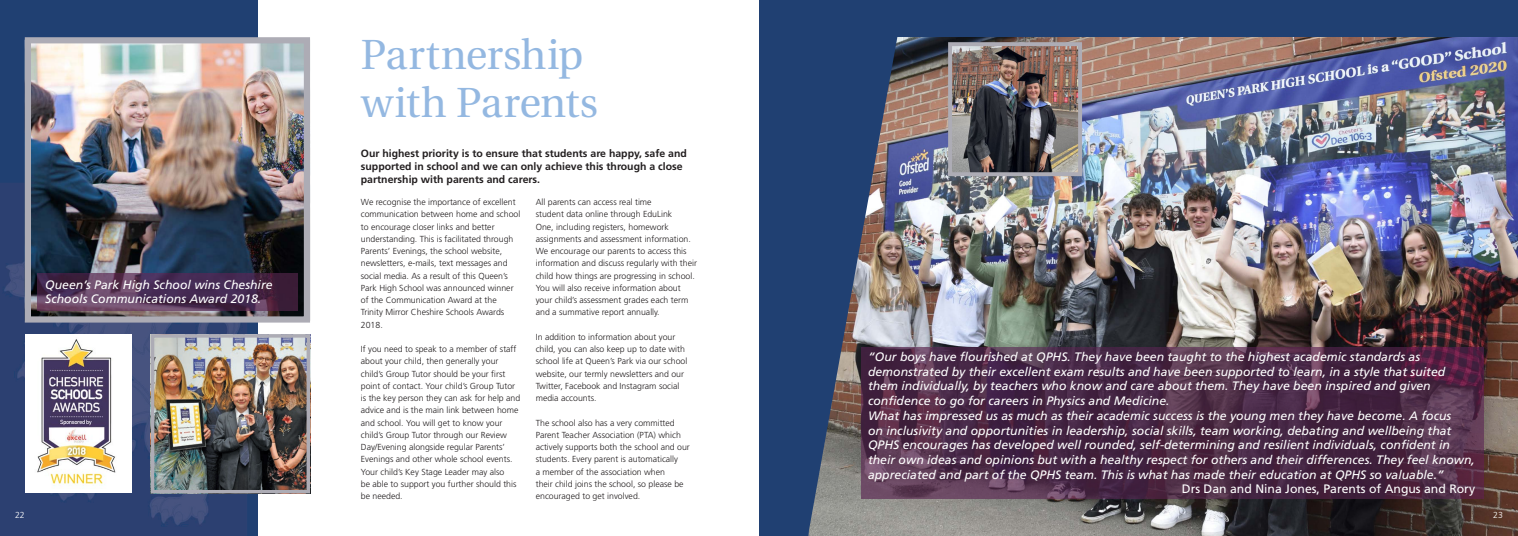
<style>
.page{position:relative;width:1518px;height:536px;background:#fff}
.page>*{position:absolute;margin:0;border:0;box-sizing:border-box;transform-origin:0 0}
.t1{font:42px/48.1px "Heuristica";letter-spacing:-.015em;color:#94b8e1}
.t2{font:italic 12.25px/14.7px "Frutiger LT Std";color:#fff}
.t3{font:12.25px "Frutiger LT Std";color:#fff}
.t4{font:700 10.5px/13.1px "Frutiger LT Std";color:#231f20}
.t5{font:300 8.75px/12.2px "Frutiger LT Std";color:#231f20}
.t6{font:300 8.75px "Frutiger LT Std";color:#fff}
</style>
<div class="page">
<div style="left:0;top:0;width:257px;height:536px;background:#204072"></div>
<img style="left:0;top:183px;width:247px;height:353px">
<img style="left:32px;top:44px;width:271px;height:271px">
<div style="left:25px;top:37px;width:285px;height:285px;border:6px solid #adacb5"></div>
<img style="left:904px;top:37px;width:614px;height:499px">
<svg style="left:759px;top:0;width:145px;height:536px;fill:#204072"></svg>
<img style="left:861px;top:348px;width:622px;height:151px">
<div style="left:25px;top:334px;width:106px;height:159px;background:#fff"></div>
<img style="left:37px;top:339px;width:79px;height:147px">
<img style="left:37px;top:274px;width:261px;height:37px">
<div style="left:856px;top:0;width:662px;height:37px;background:#204072"></div>
<img style="left:155px;top:338px;width:151px;height:151px">
<div style="left:151px;top:334px;width:159px;height:159px;border:3px solid #adacb5"></div>
<img style="left:953px;top:47px;width:124px;height:124px">
<div style="left:948px;top:42px;width:134px;height:134px;border:4px solid #adacb5"></div>
<h2 class="t2" style="left:45px;top:277px;width:229px">Queen’s Park High School wins Cheshire<br>Schools Communications Award 2018.</h2>
<h1 class="t1" style="left:361px;top:31px;width:239px">Partnership with Parents</h1>
<p class="t4" style="left:361px;top:147px;width:327px">Our highest priority is to ensure that students are happy, safe and supported in school and we can only achieve this through a close partnership with parents and carers.</p>
<p class="t5" style="left:361px;top:196px;width:161px">We recognise the importance of excellent communication between home and school to encourage closer links and better understanding. This is facilitated through Parents’ Evenings, the school website, newsletters, e-mails, text messages and social media. As a result of this Queen’s Park High School was announced winner of the Communication Award at the Trinity Mirror Cheshire Schools Awards 2018.</p>
<p class="t5" style="left:361px;top:343px;width:161px">If you need to speak to a member of staff about your child, then generally your child’s Group Tutor should be your first point of contact. Your child’s Group Tutor is the key person they can ask for help and advice and is the main link between home and school. You will get to know your child’s Group Tutor through our Review Day/Evening alongside regular Parents’ Evenings and other whole school events.<br>Your child’s Key Stage Leader may also<br>be able to support you further should this be needed.</p>
<p class="t5" style="left:536px;top:196px;width:163px">All parents can access real time<br>student data online through EduLink<br>One, including registers, homework assignments and assessment information.<br>We encourage our parents to access this information and discuss regularly with their child how things are progressing in school.<br>You will also receive information about your child’s assessment grades each term and a summative report annually.</p>
<p class="t5" style="left:536px;top:331px;width:153px">In addition to information about your child, you can also keep up to date with school life at Queen’s Park via our school website, our termly newsletters and our Twitter, Facebook and Instagram social media accounts.</p>
<p class="t5" style="left:536px;top:416px;width:156px">The school also has a very committed Parent Teacher Association (PTA) which actively supports both the school and our students. Every parent is automatically<br>a member of the association when<br>their child joins the school, so please be encouraged to get involved.</p>
<p class="t2" style="left:868px;top:349px;width:608px">“Our boys have flourished at QPHS. They have been taught to the highest academic standards as demonstrated by their excellent exam results and have been supported to learn, in a style that suited them individually, by teachers who know and care about them. They have been inspired and given confidence to go for careers in Physics and Medicine.<br>What has impressed us as much as their academic success is the young men they have become. A focus<br>on inclusivity and opportunities in leadership, social skills, team working, debating and wellbeing that QPHS encourages has developed well rounded, self-determining and resilient individuals, confident in their own ideas and opinions but with a healthy respect for others and their differences. They feel known, appreciated and part of the QPHS team. This is what has made their education at QPHS so valuable.”</p>
<h2 class="t3" style="left:1182px;top:482px;width:295px">Drs Dan and Nina Jones, Parents of Angus and Rory</h2>
<p class="t6" style="left:15px;top:510px;width:11px">22</p>
<p class="t6" style="left:1493px;top:510px;width:11px">23</p>
</div>
